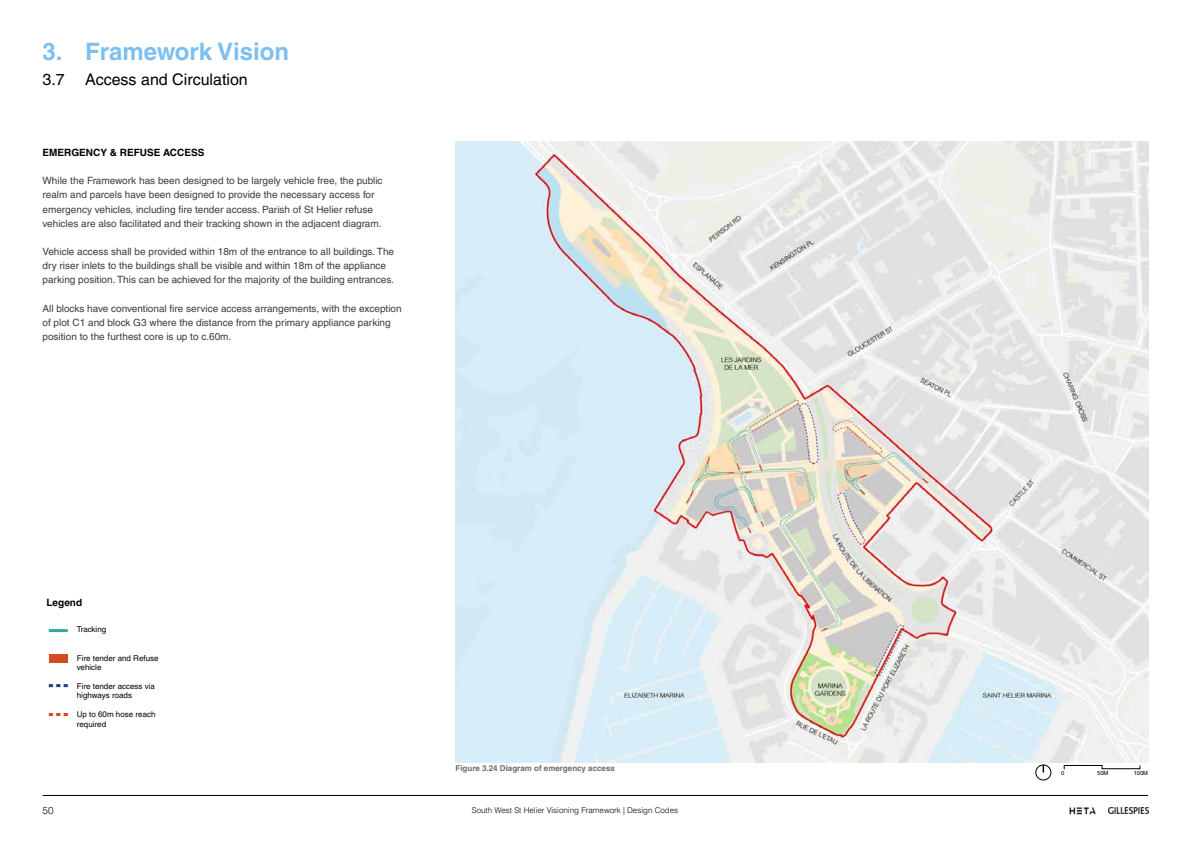
<style>
.page{position:relative;width:1191px;height:842px;background:#fff}
.page>*{position:absolute;margin:0;border:0;box-sizing:border-box;transform-origin:0 0}
.t1{font:700 24px "Helvetica LT Pro";color:#7cc0f2}
.t2{font:16px "Helvetica LT Pro";color:#000}
.t3{font:10px/14.2px "Helvetica LT Pro";color:#3c3c3b}
.t4{font:700 10px "Helvetica LT Pro";color:#000}
.t5{font:300 10px "Helvetica LT Pro";color:#000}
.t6{font:8px/9.6px "Helvetica LT Pro";color:#000}
.t7{font:300 8px "Helvetica LT Pro";color:#000}
.t8{font:700 8px "Helvetica LT Pro";color:#6d6c6c}
.t9{font:5.7px "Helvetica LT Pro";color:#000}
</style>
<div class="page">
<img style="left:1069px;top:807px;width:27px;height:8px">
<hr style="left:49px;top:629px;width:19px;height:3px;background:#33a8a8">
<svg style="left:49px;top:684px;width:19px;height:3px"></svg>
<svg style="left:49px;top:713px;width:19px;height:3px"></svg>
<div style="left:49px;top:654px;width:18px;height:8px;background:#d44a21"></div>
<img style="left:1108px;top:808px;width:40px;height:6px">
<hr style="left:43px;top:795px;width:1105px;height:1px;background:#000">
<img style="left:456px;top:142px;width:692px;height:621px">
<svg style="left:1063px;top:765px;width:77px;height:5px"></svg>
<div style="left:1035px;top:765px;width:16px;height:15px;border:1px solid #000;border-radius:50%"></div>
<svg style="left:1042px;top:765px;width:2px;height:7px"></svg>
<h1 class="t1" style="left:43px;top:43px;width:248px">3. Framework Vision</h1>
<h2 class="t2" style="left:43px;top:74px;width:24px">3.7</h2>
<h2 class="t2" style="left:85px;top:74px;width:164px">Access and Circulation</h2>
<p class="t4" style="left:43px;top:149px;width:163px">EMERGENCY &amp; REFUSE ACCESS</p>
<p class="t3" style="left:43px;top:175px;width:341px">While the Framework has been designed to be largely vehicle free, the public realm and parcels have been designed to provide the necessary access for emergency vehicles, including fire tender access. Parish of St Helier refuse vehicles are also facilitated and their tracking shown in the adjacent diagram.</p>
<p class="t3" style="left:43px;top:245px;width:353px">Vehicle access shall be provided within 18m of the entrance to all buildings. The dry riser inlets to the buildings shall be visible and within 18m of the appliance parking position. This can be achieved for the majority of the building entrances.</p>
<p class="t3" style="left:43px;top:302px;width:361px">All blocks have conventional fire service access arrangements, with the exception of plot C1 and block G3 where the distance from the primary appliance parking position to the furthest core is up to c.60m.</p>
<p class="t4" style="left:47px;top:598px;width:37px">Legend</p>
<p class="t6" style="left:77px;top:625px;width:31px">Tracking</p>
<p class="t6" style="left:77px;top:654px;width:83px">Fire tender and Refuse vehicle</p>
<p class="t6" style="left:77px;top:682px;width:80px">Fire tender access via highways roads</p>
<p class="t6" style="left:77px;top:710px;width:80px">Up to 60m hose reach required</p>
<p class="t8" style="left:455px;top:765px;width:161px">Figure 3.24 Diagram of emergency access</p>
<p class="t5" style="left:43px;top:807px;width:13px">50</p>
<p class="t7" style="left:472px;top:808px;width:208px">South West St Helier Visioning Framework | Design Codes</p>
<p class="t9" style="left:1061px;top:771px;width:5px">0</p>
<p class="t9" style="left:1097px;top:771px;width:13px">50M</p>
<p class="t9" style="left:1133px;top:771px;width:16px">100M</p>
</div>
